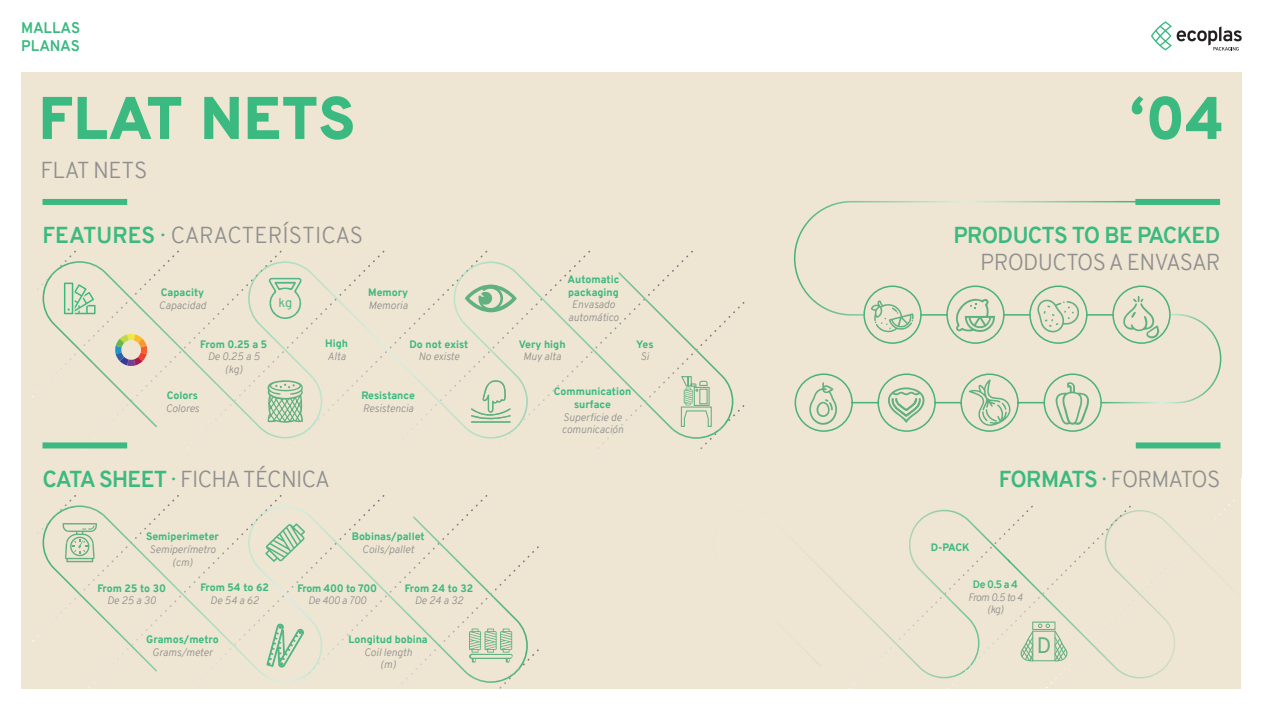
<style>
.page{position:relative;width:1263px;height:711px;background:#fff}
.page>*{position:absolute;margin:0;border:0;box-sizing:border-box;transform-origin:0 0}
.t1{font:900 60px "Overpass";color:#3ab980}
.t2{font:300 22.5px "Overpass";letter-spacing:-.03em;color:#8f8f8f}
.t3{font:300 22.5px "Overpass";letter-spacing:-.005em;color:#8f8f8f}
.t4{font:700 22.5px "Overpass";letter-spacing:-.03em;color:#3ab980}
.t5{font:300 22.5px "Overpass";letter-spacing:-.05em;color:#8f8f8f}
.t6{font:21.75px "Overpass";color:#61b080}
.t7{font:700 15px/18px "Overpass";letter-spacing:-.015em;color:#3ab980}
.t8{font:12.75px "Overpass";color:#54b586}
.t9{font:italic 300 10.5px/12.6px "Overpass";color:#8f8f8f;text-align:center}
.t10{font:800 10.5px "Overpass";color:#3ab980}
.t11{font:800 10.5px "Overpass";letter-spacing:-.02em;color:#3ab980}
.t12{font:700 10.5px "Overpass";color:#3ab980}
.s1{font-weight:700;color:#3ab980}
.s2{color:#3ab980}
</style>
<div class="page">
<svg style="left:1151px;top:21px;width:91px;height:30px"></svg>
<div style="left:21px;top:72px;width:1221px;height:617px;background:#eee5d2"></div>
<svg style="left:1141px;top:506px;width:101px;height:175px"></svg>
<div style="left:1136px;top:442px;width:84px;height:6px;background:#3ab980"></div>
<div style="left:1135px;top:199px;width:85px;height:6px;background:#3ab980"></div>
<div style="left:43px;top:199px;width:84px;height:6px;background:#3ab980"></div>
<svg style="left:619px;top:250px;width:126px;height:199px"></svg>
<svg style="left:32px;top:250px;width:44px;height:53px"></svg>
<img style="left:43px;top:261px;width:466px;height:177px">
<img style="left:645px;top:349px;width:52px;height:53px">
<img style="left:509px;top:298px;width:136px;height:135px">
<svg style="left:409px;top:250px;width:186px;height:79px"></svg>
<img style="left:304px;top:266px;width:169px;height:167px">
<svg style="left:311px;top:250px;width:78px;height:74px"></svg>
<img style="left:252px;top:266px;width:15px;height:15px">
<img style="left:80px;top:349px;width:77px;height:78px">
<img style="left:79px;top:297px;width:53px;height:53px">
<img style="left:714px;top:419px;width:15px;height:14px">
<img style="left:47px;top:265px;width:15px;height:15px">
<svg style="left:476px;top:495px;width:63px;height:123px"></svg>
<svg style="left:484px;top:628px;width:55px;height:61px"></svg>
<svg style="left:32px;top:495px;width:44px;height:53px"></svg>
<img style="left:43px;top:505px;width:466px;height:177px">
<img style="left:439px;top:593px;width:53px;height:53px">
<img style="left:304px;top:542px;width:135px;height:135px">
<svg style="left:311px;top:495px;width:78px;height:73px"></svg>
<img style="left:252px;top:510px;width:15px;height:15px">
<img style="left:80px;top:593px;width:77px;height:78px">
<img style="left:79px;top:541px;width:53px;height:53px">
<img style="left:509px;top:663px;width:14px;height:14px">
<img style="left:47px;top:509px;width:15px;height:15px">
<div style="left:43px;top:442px;width:84px;height:6px;background:#3ab980"></div>
<img style="left:794px;top:201px;width:342px;height:83px">
<img style="left:1171px;top:314px;width:50px;height:89px">
<svg style="left:794px;top:284px;width:377px;height:148px"></svg>
<svg style="left:814px;top:506px;width:327px;height:183px"></svg>
<h3 class="t7" style="left:21px;top:18px;width:60px">MALLAS<br>PLANAS</h3>
<p class="t1" style="left:38px;top:75px;width:319px">FLAT NETS</p>
<p class="t2" style="left:40px;top:154px;width:109px">FLAT NETS</p>
<p class="t3" style="left:43px;top:219px;width:322px"><span class="s1">FEATURES</span> <span class="s2">·</span> CARACTERÍSTICAS</p>
<p class="t10" style="left:161px;top:284px;width:45px">Capacity</p>
<p class="t9" style="left:159px;top:298px;width:49px">Capacidad</p>
<p class="t10" style="left:200px;top:336px;width:68px">From 0.25 a 5</p>
<p class="t9" style="left:208px;top:350px;width:53px">De 0.25 a 5</p>
<p class="t9" style="left:225px;top:363px;width:19px">(kg)</p>
<p class="t10" style="left:167px;top:387px;width:33px">Colors</p>
<p class="t9" style="left:166px;top:401px;width:35px">Colores</p>
<p class="t8" style="left:278px;top:293px;width:16px">kg</p>
<p class="t10" style="left:325px;top:336px;width:24px">High</p>
<p class="t9" style="left:327px;top:350px;width:20px">Alta</p>
<p class="t10" style="left:368px;top:284px;width:41px">Memory</p>
<p class="t9" style="left:369px;top:298px;width:41px">Memoria</p>
<p class="t10" style="left:410px;top:336px;width:60px">Do not exist</p>
<p class="t9" style="left:418px;top:350px;width:43px">No existe</p>
<p class="t10" style="left:361px;top:387px;width:55px">Resistance</p>
<p class="t9" style="left:363px;top:401px;width:52px">Resistencia</p>
<p class="t10" style="left:568px;top:272px;width:53px">Automatic</p>
<p class="t10" style="left:568px;top:284px;width:52px">packaging</p>
<p class="t9" style="left:568px;top:298px;width:52px">Envasado automático</p>
<p class="t10" style="left:519px;top:336px;width:48px">Very high</p>
<p class="t9" style="left:523px;top:350px;width:40px">Muy alta</p>
<p class="t10" style="left:636px;top:336px;width:19px">Yes</p>
<p class="t9" style="left:641px;top:350px;width:10px">Si</p>
<p class="t10" style="left:554px;top:384px;width:79px">Communication</p>
<p class="t10" style="left:574px;top:396px;width:39px">surface</p>
<p class="t9" style="left:563px;top:410px;width:60px">Superficie de</p>
<p class="t9" style="left:562px;top:423px;width:63px">comunicación</p>
<p class="t1" style="left:1130px;top:75px;width:97px">‘04</p>
<p class="t4" style="left:953px;top:219px;width:268px">PRODUCTS TO BE PACKED</p>
<p class="t2" style="left:980px;top:246px;width:242px">PRODUCTOS A ENVASAR</p>
<p class="t2" style="left:43px;top:462px;width:289px"><span class="s1">CATA SHEET</span> <span class="s2">·</span> FICHA TÉCNICA</p>
<p class="t5" style="left:999px;top:462px;width:223px"><span class="s1">FORMATS</span> <span class="s2">·</span> FORMATOS</p>
<p class="t10" style="left:146px;top:528px;width:74px">Semiperimeter</p>
<p class="t9" style="left:149px;top:542px;width:68px">Semiperímetro</p>
<p class="t9" style="left:172px;top:555px;width:22px">(cm)</p>
<p class="t10" style="left:352px;top:528px;width:74px">Bobinas/pallet</p>
<p class="t9" style="left:362px;top:542px;width:53px">Coils/pallet</p>
<p class="t10" style="left:931px;top:539px;width:40px">D-PACK</p>
<p class="t10" style="left:97px;top:580px;width:70px">From 25 to 30</p>
<p class="t9" style="left:107px;top:594px;width:51px">De 25 a 30</p>
<p class="t10" style="left:200px;top:579px;width:70px">From 54 to 62</p>
<p class="t9" style="left:210px;top:593px;width:50px">De 54 a 62</p>
<p class="t11" style="left:297px;top:580px;width:81px">From 400 to 700</p>
<p class="t9" style="left:308px;top:594px;width:60px">De 400 a 700</p>
<p class="t10" style="left:405px;top:580px;width:70px">From 24 to 32</p>
<p class="t9" style="left:415px;top:594px;width:50px">De 24 a 32</p>
<p class="t12" style="left:973px;top:576px;width:47px">De 0.5 a 4</p>
<p class="t9" style="left:968px;top:590px;width:56px">From 0.5 to 4</p>
<p class="t9" style="left:987px;top:603px;width:18px">(kg)</p>
<p class="t10" style="left:146px;top:631px;width:74px">Gramos/metro</p>
<p class="t9" style="left:152px;top:645px;width:62px">Grams/meter</p>
<p class="t10" style="left:349px;top:631px;width:81px">Longitud bobina</p>
<p class="t9" style="left:364px;top:645px;width:49px">Coil length</p>
<p class="t9" style="left:380px;top:658px;width:17px">(m)</p>
<h3 class="t6" style="left:1037px;top:629px;width:16px">D</h3>
</div>
